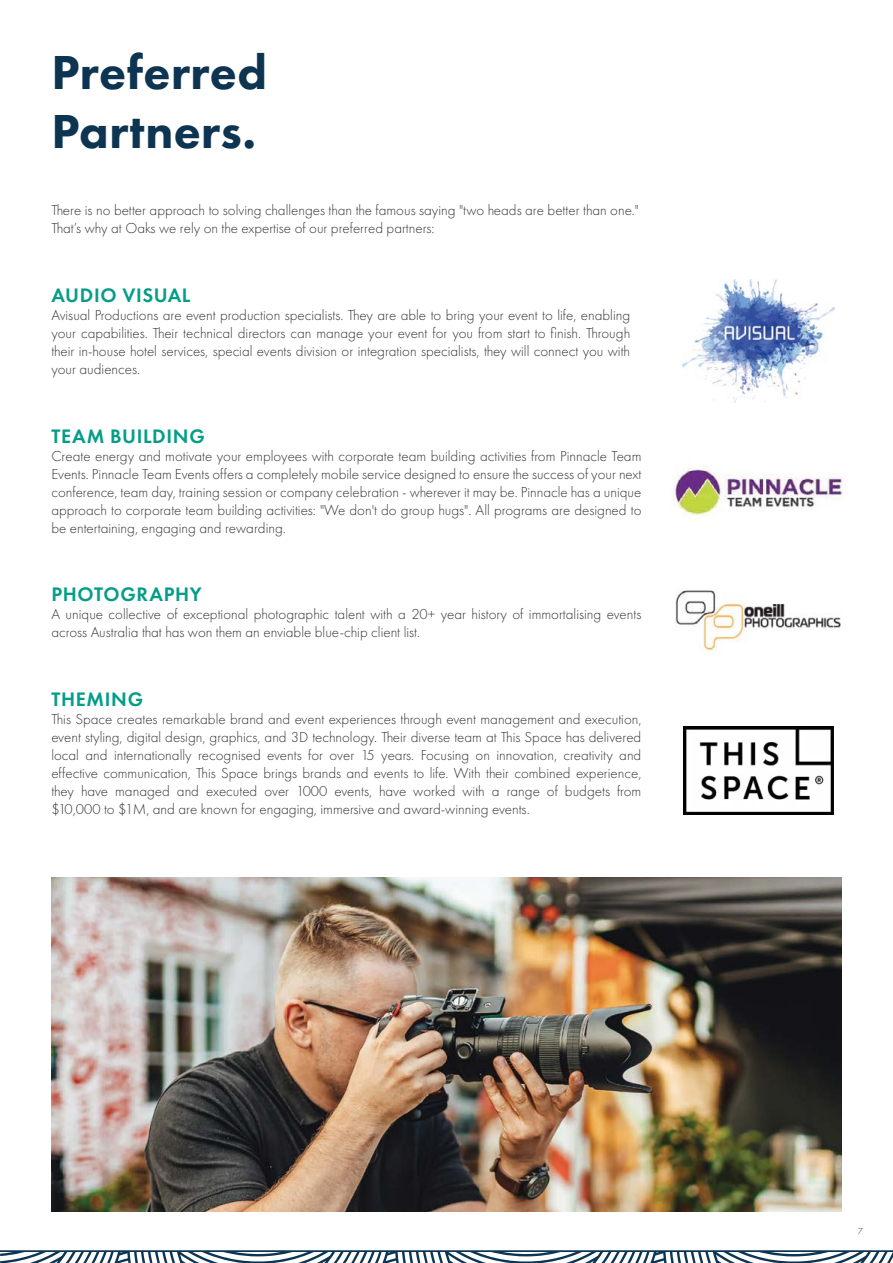
<style>
.page{position:relative;width:893px;height:1263px;background:#fff}
.page>*{position:absolute;margin:0;border:0;box-sizing:border-box;transform-origin:0 0}
.t1{font:800 49.5px/59.4px "Futura PT";letter-spacing:.01em;color:#0d3451}
.t2{font:600 20.25px "Futura PT";letter-spacing:.035em;color:#059d87}
.t3{font:300 15px/18px "Futura PT";color:#373434;text-align:justify}
.t4{font:300 9px "Futura PT";color:#0d3451}
</style>
<div class="page">
<img style="left:683px;top:727px;width:151px;height:87px">
<img style="left:682px;top:279px;width:153px;height:124px">
<img style="left:674px;top:467px;width:169px;height:49px">
<img style="left:675px;top:590px;width:166px;height:62px">
<img style="left:51px;top:878px;width:791px;height:334px">
<svg style="left:0;top:1252px;width:893px;height:11px"></svg>
<hr style="left:0;top:1250px;width:893px;height:2px;background:#0b3552">
<h1 class="t1" style="left:51px;top:42px;width:217px">Preferred<br>Partners.</h1>
<p class="t3" style="left:51px;top:201px;width:589px">There is no better approach to solving challenges than the famous saying "two heads are better than one."<br>That’s why at Oaks we rely on the expertise of our preferred partners:</p>
<h2 class="t2" style="left:51px;top:283px;width:141px">AUDIO VISUAL</h2>
<p class="t3" style="left:51px;top:306px;width:580px">Avisual Productions are event production specialists. They are able to bring your event to life, enabling your capabilities. Their technical directors can manage your event for you from start to finish. Through their in-house hotel services, special events division or integration specialists, they will connect you with your audiences.</p>
<h2 class="t2" style="left:51px;top:423px;width:155px">TEAM BUILDING</h2>
<p class="t3" style="left:51px;top:447px;width:592px">Create energy and motivate your employees with corporate team building activities from Pinnacle Team Events. Pinnacle Team Events offers a completely mobile service designed to ensure the success of your next conference, team day, training session or company celebration - wherever it may be. Pinnacle has a unique approach to corporate team building activities: "We don't do group hugs". All programs are designed to be entertaining, engaging and rewarding.</p>
<h2 class="t2" style="left:51px;top:581px;width:152px">PHOTOGRAPHY</h2>
<p class="t3" style="left:51px;top:605px;width:591px">A unique collective of exceptional photographic talent with a 20+ year history of immortalising events across Australia that has won them an enviable blue-chip client list.</p>
<h2 class="t2" style="left:51px;top:687px;width:93px">THEMING</h2>
<p class="t3" style="left:51px;top:710px;width:592px">This Space creates remarkable brand and event experiences through event management and execution, event styling, digital design, graphics, and 3D technology. Their diverse team at This Space has delivered local and internationally recognised events for over 15 years. Focusing on innovation, creativity and effective communication, This Space brings brands and events to life. With their combined experience, they have managed and executed over 1000 events, have worked with a range of budgets from $10,000 to $1M, and are known for engaging, immersive and award-winning events.</p>
<p class="t4" style="left:858px;top:1225px;width:6px">7</p>
</div>
